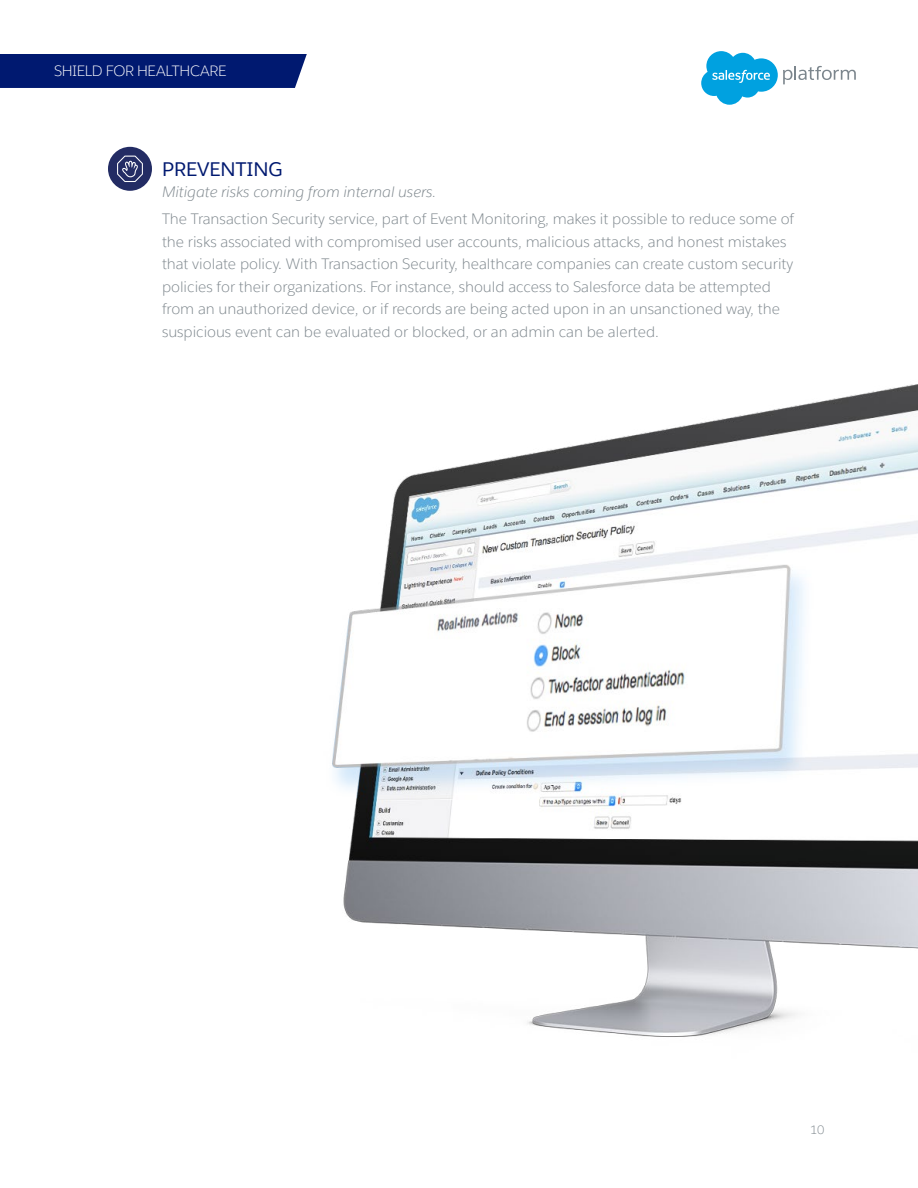
<style>
.page{position:relative;width:918px;height:1188px;background:#fff}
.page>*{position:absolute;margin:0;border:0;box-sizing:border-box;transform-origin:0 0}
.t1{font:19.5px "Salesforce Sans";color:#001970}
.t2{font:300 15px/22.5px "Salesforce Sans";color:#7d868c}
.t3{font:italic 300 15px "Salesforce Sans";color:#7d868c}
.t4{font:300 14.85px "Salesforce Sans";letter-spacing:-.02em;color:#fff}
.t5{font:300 12px "Salesforce Sans";color:#7d868c}
</style>
<div class="page">
<div style="left:0;top:54px;width:307px;height:34px;background:#001970"></div>
<svg style="left:701px;top:51px;width:155px;height:54px"></svg>
<img style="left:332px;top:384px;width:586px;height:653px">
<div style="left:108px;top:147px;width:44px;height:44px;background:#232c64;border-radius:50%"></div>
<svg style="left:117px;top:156px;width:26px;height:26px"></svg>
<p class="t4" style="left:54px;top:62px;width:174px">SHIELD FOR HEALTHCARE</p>
<h1 class="t1" style="left:162px;top:157px;width:123px">PREVENTING</h1>
<p class="t3" style="left:162px;top:183px;width:276px">Mitigate risks coming from internal users.</p>
<p class="t2" style="left:162px;top:208px;width:634px">The Transaction Security service, part of Event Monitoring, makes it possible to reduce some of the risks associated with compromised user accounts, malicious attacks, and honest mistakes that violate policy. With Transaction Security, healthcare companies can create custom security policies for their organizations. For instance, should access to Salesforce data be attempted from an unauthorized device, or if records are being acted upon in an unsanctioned way, the suspicious event can be evaluated or blocked, or an admin can be alerted.</p>
<p class="t5" style="left:810px;top:1122px;width:16px">10</p>
</div>
